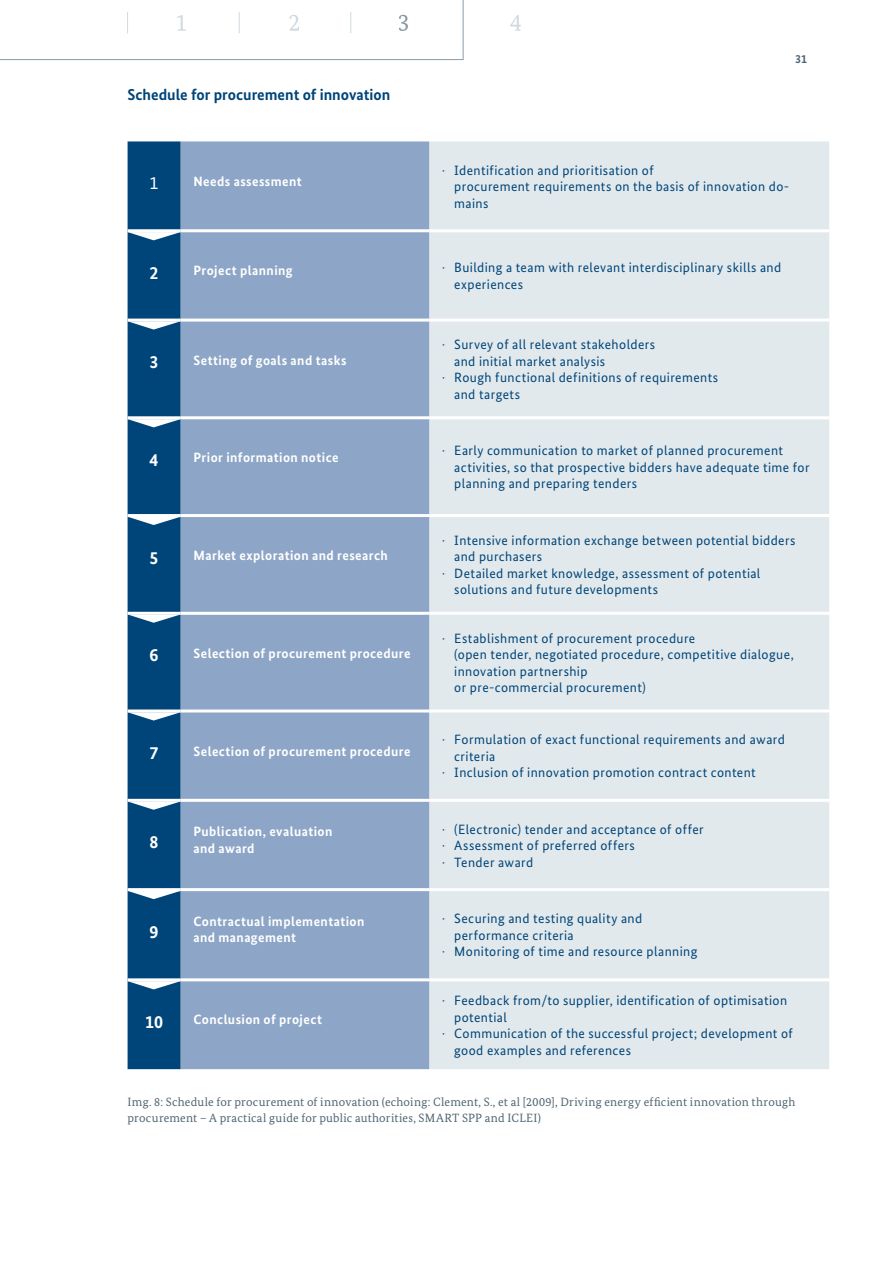
<style>
.page{position:relative;width:893px;height:1263px;background:#fff}
.page>*{position:absolute;margin:0;border:0;box-sizing:border-box;transform-origin:0 0}
.t1{font:700 18px "Bundes Sans";color:#fff}
.t2{font:18px "Bundes Sans";color:#fff}
.t3{font:700 15.75px "Bundes Sans";color:#004579}
.t4{font:13.5px/16.5px "Bundes Sans";letter-spacing:.03em;color:#004579}
.t5{font:700 13.5px/16.5px "Bundes Sans";letter-spacing:.03em;color:#fff}
.t6{font:12px/15.8px "Bundes Serif";letter-spacing:.02em;color:#4e6470}
.t7{font:700 12px "Bundes Sans";color:#4e6470}
.s1{font-family:"Bundes Serif"}
</style>
<div class="page">
<svg style="left:510px;top:15px;width:11px;height:16px"></svg>
<div style="left:128px;top:141px;width:53px;height:928px;background:#004579"></div>
<div style="left:181px;top:141px;width:248px;height:928px;background:#8da5c6"></div>
<div style="left:429px;top:141px;width:400px;height:928px;background:#e2e9ec"></div>
<hr style="left:128px;top:229px;width:53px;height:3px;background:#fff">
<hr style="left:181px;top:229px;width:248px;height:3px;background:#fff">
<hr style="left:429px;top:229px;width:400px;height:3px;background:#fff">
<hr style="left:128px;top:319px;width:53px;height:3px;background:#fff">
<hr style="left:181px;top:319px;width:248px;height:3px;background:#fff">
<hr style="left:429px;top:319px;width:400px;height:3px;background:#fff">
<hr style="left:128px;top:416px;width:53px;height:3px;background:#fff">
<hr style="left:181px;top:416px;width:248px;height:3px;background:#fff">
<hr style="left:429px;top:416px;width:400px;height:3px;background:#fff">
<hr style="left:128px;top:514px;width:53px;height:3px;background:#fff">
<hr style="left:181px;top:514px;width:248px;height:3px;background:#fff">
<hr style="left:429px;top:514px;width:400px;height:3px;background:#fff">
<hr style="left:128px;top:612px;width:53px;height:3px;background:#fff">
<hr style="left:181px;top:612px;width:248px;height:3px;background:#fff">
<hr style="left:429px;top:612px;width:400px;height:3px;background:#fff">
<hr style="left:128px;top:709px;width:53px;height:3px;background:#fff">
<hr style="left:181px;top:709px;width:248px;height:3px;background:#fff">
<hr style="left:429px;top:709px;width:400px;height:3px;background:#fff">
<hr style="left:128px;top:799px;width:53px;height:3px;background:#fff">
<hr style="left:181px;top:799px;width:248px;height:3px;background:#fff">
<hr style="left:429px;top:799px;width:400px;height:3px;background:#fff">
<hr style="left:128px;top:888px;width:53px;height:3px;background:#fff">
<hr style="left:181px;top:888px;width:248px;height:3px;background:#fff">
<hr style="left:429px;top:888px;width:400px;height:3px;background:#fff">
<hr style="left:128px;top:978px;width:53px;height:3px;background:#fff">
<hr style="left:181px;top:978px;width:248px;height:3px;background:#fff">
<hr style="left:429px;top:978px;width:400px;height:3px;background:#fff">
<svg style="left:128px;top:232px;width:53px;height:8px"></svg>
<svg style="left:128px;top:321px;width:53px;height:9px"></svg>
<svg style="left:128px;top:419px;width:53px;height:8px"></svg>
<svg style="left:128px;top:517px;width:53px;height:8px"></svg>
<svg style="left:128px;top:614px;width:53px;height:9px"></svg>
<svg style="left:128px;top:712px;width:53px;height:8px"></svg>
<svg style="left:128px;top:801px;width:53px;height:9px"></svg>
<svg style="left:128px;top:891px;width:53px;height:8px"></svg>
<svg style="left:128px;top:981px;width:53px;height:8px"></svg>
<svg style="left:0;top:0;width:464px;height:60px"></svg>
<p class="t3" style="left:128px;top:85px;width:264px">Schedule for procurement of innovation</p>
<p class="t7" style="left:795px;top:52px;width:14px">31</p>
<h1 class="t2" style="left:150px;top:172px;width:10px">1</h1>
<p class="t5" style="left:193px;top:173px;width:110px">Needs assessment</p>
<p class="t4" style="left:454px;top:162px;width:337px;text-indent:-12px"><span class="s1">⋅</span> Identification and prioritisation of<br>procurement requirements on the basis of innovation do&shy;mains</p>
<h1 class="t1" style="left:150px;top:262px;width:10px">2</h1>
<p class="t5" style="left:193px;top:262px;width:101px">Project planning</p>
<p class="t4" style="left:454px;top:259px;width:329px;text-indent:-12px"><span class="s1">⋅</span> Building a team with relevant interdisciplinary skills and experiences</p>
<h1 class="t1" style="left:150px;top:351px;width:10px">3</h1>
<p class="t5" style="left:193px;top:352px;width:155px">Setting of goals and tasks</p>
<p class="t4" style="left:442px;top:336px;width:215px"><span class="s1">⋅</span> Survey of all relevant stakeholders</p>
<p class="t4" style="left:454px;top:353px;width:152px">and initial market analysis</p>
<p class="t4" style="left:442px;top:369px;width:278px"><span class="s1">⋅</span> Rough functional definitions of requirements</p>
<p class="t4" style="left:454px;top:386px;width:67px">and targets</p>
<h1 class="t1" style="left:150px;top:449px;width:10px">4</h1>
<p class="t5" style="left:193px;top:449px;width:147px">Prior information notice</p>
<p class="t4" style="left:454px;top:442px;width:357px;text-indent:-12px"><span class="s1">⋅</span> Early communication to market of planned procurement activities, so that prospective bidders have adequate time for planning and preparing tenders</p>
<h1 class="t1" style="left:150px;top:546px;width:10px">5</h1>
<p class="t5" style="left:193px;top:547px;width:196px">Market exploration and research</p>
<h1 class="t1" style="left:150px;top:644px;width:10px">6</h1>
<p class="t5" style="left:193px;top:645px;width:219px">Selection of procurement procedure</p>
<h1 class="t1" style="left:150px;top:742px;width:10px">7</h1>
<p class="t5" style="left:193px;top:742px;width:219px">Selection of procurement procedure</p>
<p class="t4" style="left:442px;top:532px;width:355px"><span class="s1">⋅</span> Intensive information exchange between potential bidders</p>
<p class="t4" style="left:454px;top:548px;width:90px">and purchasers</p>
<p class="t4" style="left:442px;top:565px;width:320px"><span class="s1">⋅</span> Detailed market knowledge, assessment of potential</p>
<p class="t4" style="left:454px;top:581px;width:205px">solutions and future developments</p>
<p class="t4" style="left:454px;top:630px;width:341px;text-indent:-12px"><span class="s1">⋅</span> Establishment of procurement procedure<br>(open tender, negotiated procedure, competitive dialogue, innovation partnership<br>or pre-commercial procurement)</p>
<p class="t4" style="left:442px;top:731px;width:344px"><span class="s1">⋅</span> Formulation of exact functional requirements and award</p>
<p class="t4" style="left:454px;top:748px;width:43px">criteria</p>
<p class="t4" style="left:442px;top:764px;width:315px"><span class="s1">⋅</span> Inclusion of innovation promotion contract content</p>
<h1 class="t1" style="left:150px;top:831px;width:10px">8</h1>
<p class="t5" style="left:193px;top:823px;width:140px">Publication, evaluation and award</p>
<p class="t4" style="left:442px;top:821px;width:263px"><span class="s1">⋅</span> (Electronic) tender and acceptance of offer <span class="s1">⋅</span> Assessment of preferred offers<br><span class="s1">⋅</span> Tender award</p>
<h1 class="t1" style="left:150px;top:920px;width:10px">9</h1>
<p class="t5" style="left:193px;top:912px;width:172px">Contractual implementation and management</p>
<p class="t4" style="left:442px;top:910px;width:202px"><span class="s1">⋅</span> Securing and testing quality and</p>
<p class="t4" style="left:454px;top:927px;width:121px">performance criteria</p>
<p class="t4" style="left:442px;top:943px;width:257px"><span class="s1">⋅</span> Monitoring of time and resource planning</p>
<h1 class="t1" style="left:145px;top:1011px;width:20px">10</h1>
<p class="t5" style="left:193px;top:1011px;width:130px">Conclusion of project</p>
<p class="t4" style="left:442px;top:992px;width:346px"><span class="s1">⋅</span> Feedback from/to supplier, identification of optimisation</p>
<p class="t4" style="left:454px;top:1008px;width:54px">potential</p>
<p class="t4" style="left:442px;top:1025px;width:352px"><span class="s1">⋅</span> Communication of the successful project; development of</p>
<p class="t4" style="left:454px;top:1041px;width:178px">good examples and references</p>
<p class="t6" style="left:128px;top:1094px;width:669px">Img. 8: Schedule for procurement of innovation (echoing: Clement, S., et al [2009], Driving energy efficient innovation through procurement – A practical guide for public authorities, SMART SPP and ICLEI)</p>
</div>
